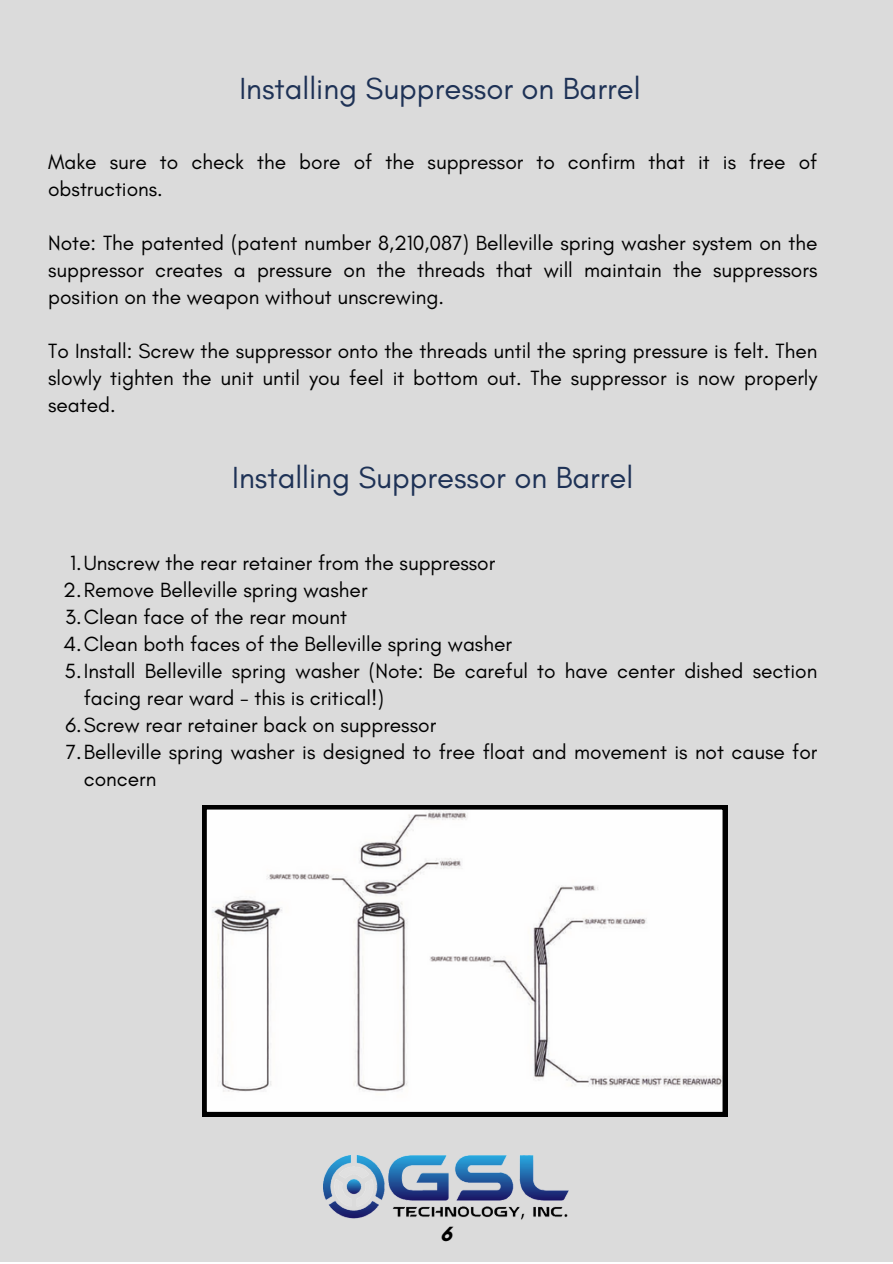
<style>
.page{position:relative;width:893px;height:1264px;background:#fff}
.page>*{position:absolute;margin:0;border:0;box-sizing:border-box;transform-origin:0 0}
.t1{font:31.05px "Glacial Indifference";color:#1e3256}
.t2{font:21px/27px "Glacial Indifference";color:#000}
.t3{font:700 21px "Glacial Indifference";color:#000}
</style>
<div class="page">
<div style="left:0;top:0;width:892px;height:1261px;background:#dbdbdb"></div>
<img style="left:323px;top:1155px;width:245px;height:65px">
<svg style="left:202px;top:805px;width:525px;height:311px;background:#ecebeb"></svg>
<p class="t1" style="left:239px;top:70px;width:402px">Installing Suppressor on Barrel</p>
<p class="t2" style="left:48px;top:148px;width:770px">Make sure to check the bore of the suppressor to confirm that it is free of obstructions.</p>
<p class="t2" style="left:48px;top:229px;width:770px;text-align:justify">Note: The patented (patent number 8,210,087) Belleville spring washer system on the suppressor creates a pressure on the threads that will maintain the suppressors position on the weapon without unscrewing.</p>
<p class="t2" style="left:48px;top:337px;width:770px;text-align:justify">To Install: Screw the suppressor onto the threads until the spring pressure is felt. Then slowly tighten the unit until you feel it bottom out. The suppressor is now properly seated.</p>
<p class="t1" style="left:232px;top:458px;width:402px">Installing Suppressor on Barrel</p>
<p class="t2" style="left:70px;top:549px;width:427px">1.Unscrew the rear retainer from the suppressor</p>
<p class="t2" style="left:63px;top:576px;width:306px">2.Remove Belleville spring washer</p>
<p class="t2" style="left:65px;top:603px;width:283px">3.Clean face of the rear mount</p>
<p class="t2" style="left:63px;top:630px;width:450px">4.Clean both faces of the Belleville spring washer</p>
<p class="t2" style="left:84px;top:657px;width:735px;text-indent:-19px">5.Install Belleville spring washer (Note: Be careful to have center dished section facing rear ward - this is critical!)</p>
<p class="t2" style="left:65px;top:711px;width:372px">6.Screw rear retainer back on suppressor</p>
<p class="t2" style="left:84px;top:738px;width:735px;text-indent:-18px">7.Belleville spring washer is designed to free float and movement is not cause for concern</p>
<p class="t3" style="left:440px;top:1220px;width:13px">6</p>
</div>
